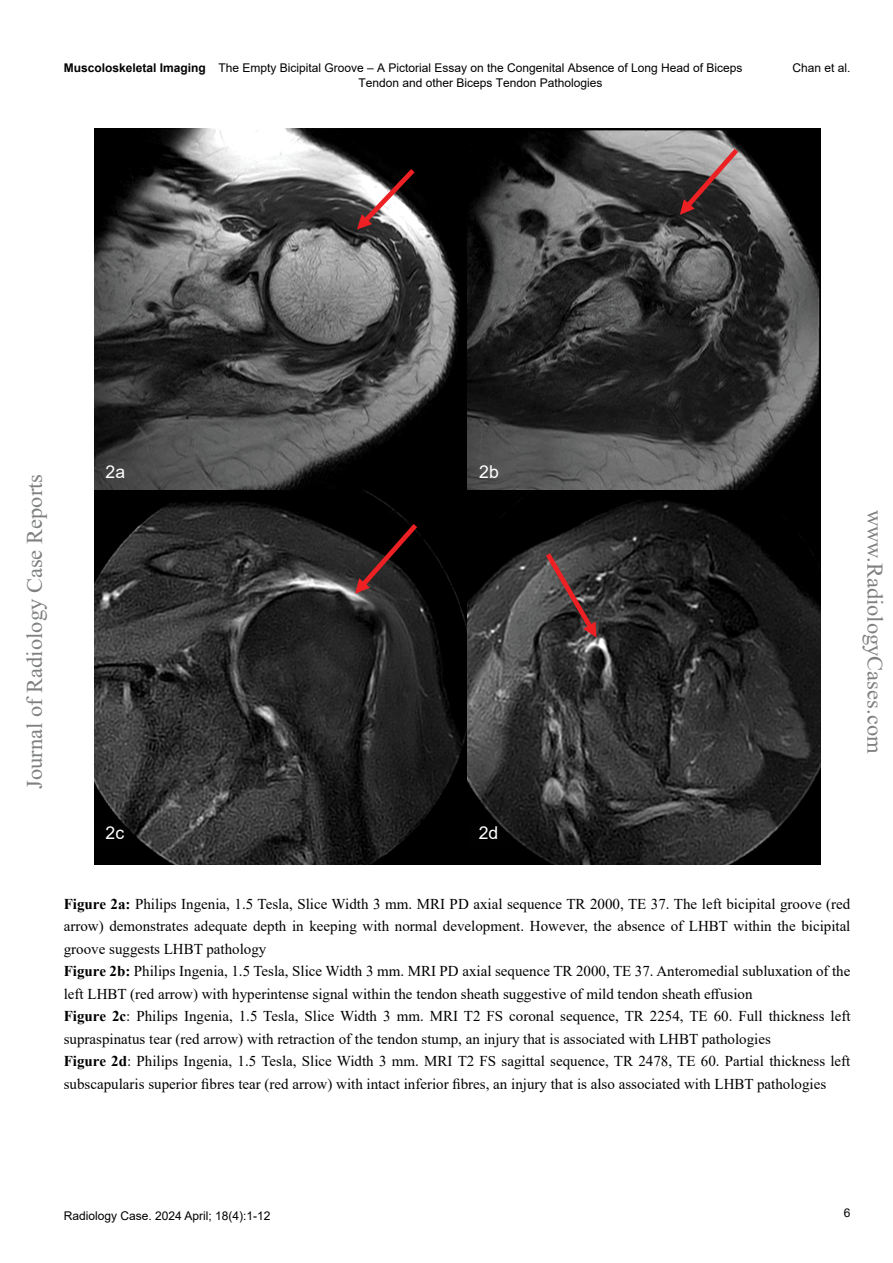
<style>
.page{position:relative;width:893px;height:1263px;background:#fff}
.page>*{position:absolute;margin:0;border:0;box-sizing:border-box;transform-origin:0 0}
.t1{font:22.5px "Times New Roman";color:#7f8080}
.t2{font:17.7px "Arial";color:#fff}
.t3{font:15px/22.5px "Times New Roman";color:#000}
.t4{font:12px/14.4px "Arial";color:#000}
.s1{font-weight:700}
</style>
<div class="page">
<img style="left:94px;top:129px;width:726px;height:736px">
<svg style="left:357px;top:164px;width:63px;height:66px"></svg>
<svg style="left:680px;top:144px;width:63px;height:71px;background:#766262"></svg>
<svg style="left:355px;top:519px;width:67px;height:75px;background:#261213"></svg>
<svg style="left:541px;top:548px;width:56px;height:89px;background:#533f40"></svg>
<img style="left:94px;top:461px;width:43px;height:24px">
<img style="left:468px;top:461px;width:42px;height:23px">
<img style="left:94px;top:823px;width:42px;height:23px">
<img style="left:467px;top:823px;width:43px;height:23px">
<p class="t4" style="left:358px;top:61px;width:386px;text-indent:-295px"><span class="s1">Muscoloskeletal Imaging</span> The Empty Bicipital Groove – A Pictorial Essay on the Congenital Absence of Long Head of Biceps<br>Tendon and other Biceps Tendon Pathologies</p>
<p class="t4" style="left:792px;top:61px;width:60px">Chan et al.</p>
<h1 class="t1" style="left:19px;top:789px;width:316px;rotate:-90deg">Journal of Radiology Case Reports</h1>
<p class="t2" style="left:106px;top:459px;width:21px">2a</p>
<p class="t2" style="left:479px;top:459px;width:21px">2b</p>
<p class="t2" style="left:106px;top:821px;width:20px">2c</p>
<p class="t2" style="left:479px;top:821px;width:21px">2d</p>
<h1 class="t1" style="left:891px;top:510px;width:245px;rotate:90deg">www.RadiologyCases.com</h1>
<p class="t3" style="left:64px;top:892px;width:788px"><span class="s1">Figure 2a:</span> Philips Ingenia, 1.5 Tesla, Slice Width 3 mm. MRI PD axial sequence TR 2000, TE 37. The left bicipital groove (red arrow) demonstrates adequate depth in keeping with normal development. However, the absence of LHBT within the bicipital groove suggests LHBT pathology<br><span class="s1">Figure 2b:</span> Philips Ingenia, 1.5 Tesla, Slice Width 3 mm. MRI PD axial sequence TR 2000, TE 37. Anteromedial subluxation of the left LHBT (red arrow) with hyperintense signal within the tendon sheath suggestive of mild tendon sheath effusion<br><span class="s1">Figure 2c</span>: Philips Ingenia, 1.5 Tesla, Slice Width 3 mm. MRI T2 FS coronal sequence, TR 2254, TE 60. Full thickness left supraspinatus tear (red arrow) with retraction of the tendon stump, an injury that is associated with LHBT pathologies<br><span class="s1">Figure 2d</span>: Philips Ingenia, 1.5 Tesla, Slice Width 3 mm. MRI T2 FS sagittal sequence, TR 2478, TE 60. Partial thickness left subscapularis superior fibres tear (red arrow) with intact inferior fibres, an injury that is also associated with LHBT pathologies</p>
<p class="t4" style="left:64px;top:1209px;width:208px">Radiology Case. 2024 April; 18(4):1-12</p>
<p class="t4" style="left:844px;top:1205px;width:8px">6</p>
</div>
